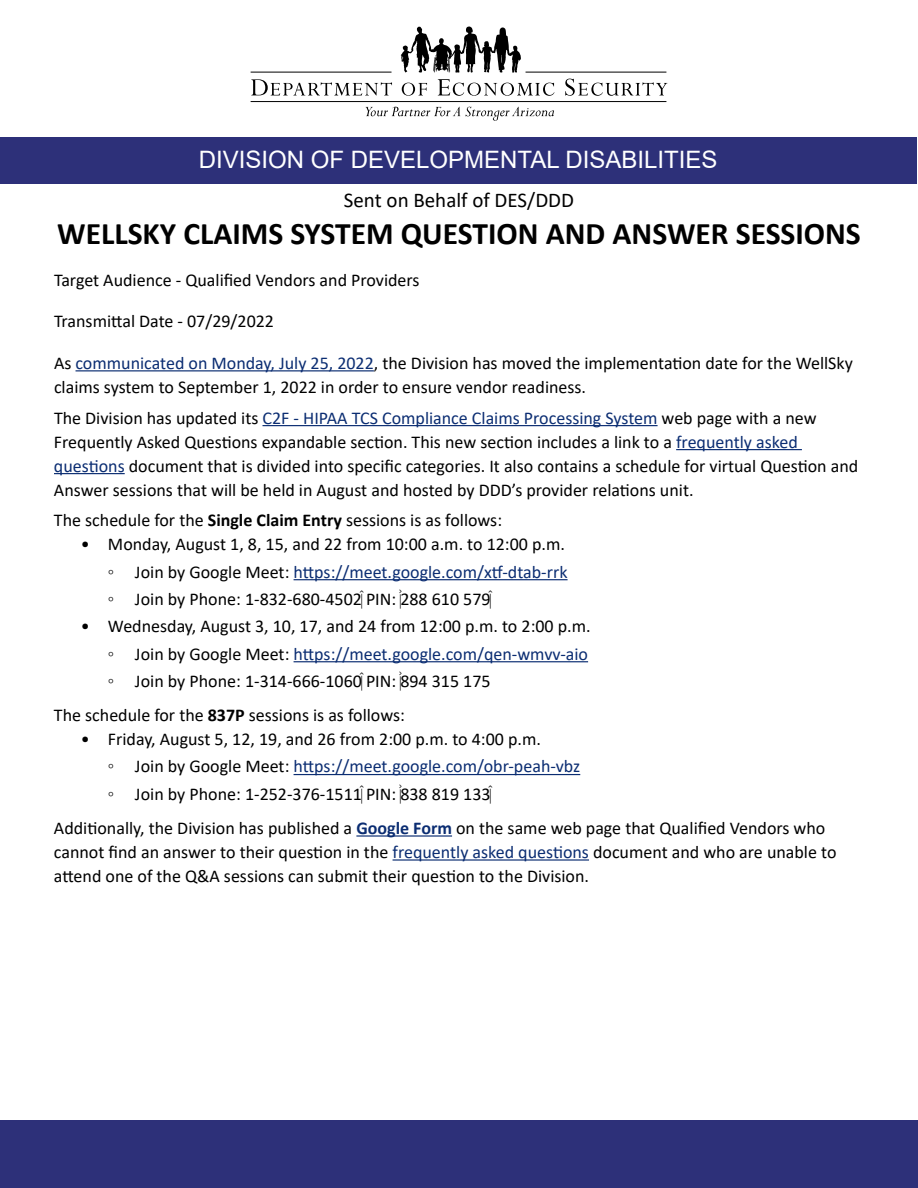
<style>
.page{position:relative;width:918px;height:1188px;background:#fff}
.page>*{position:absolute;margin:0;border:0;box-sizing:border-box;transform-origin:0 0}
.t1{font:700 31.5px "Calibri";color:#000}
.t2{font:24px "Arial";color:#fff}
.t3{font:21px "Calibri";color:#000}
.t4{font:18px/24px "Calibri";color:#000}
.s1{color:#0b2d72}
.s2{font-weight:700}
.s3{font-weight:700;color:#0b2d72}
</style>
<div class="page">
<div style="left:0;top:1120px;width:918px;height:68px;background:#2d3079"></div>
<div style="left:1px;top:138px;width:916px;height:46px;background:#2d3079"></div>
<svg style="left:251px;top:79px;width:141px;height:16px"></svg>
<svg style="left:366px;top:107px;width:188px;height:14px"></svg>
<svg style="left:401px;top:27px;width:120px;height:46px"></svg>
<svg style="left:402px;top:83px;width:25px;height:13px"></svg>
<svg style="left:438px;top:79px;width:116px;height:17px"></svg>
<svg style="left:565px;top:79px;width:102px;height:17px"></svg>
<hr style="left:251px;top:72px;width:141px;height:1px;background:#000">
<hr style="left:526px;top:72px;width:140px;height:1px;background:#000">
<hr style="left:251px;top:101px;width:415px;height:1px;background:#000">
<hr style="left:76px;top:370px;width:298px;height:1px;background:#0b2d72">
<hr style="left:263px;top:425px;width:395px;height:1px;background:#0b2d72">
<hr style="left:676px;top:449px;width:126px;height:1px;background:#0b2d72">
<hr style="left:54px;top:473px;width:71px;height:1px;background:#0b2d72">
<hr style="left:294px;top:579px;width:274px;height:1px;background:#0b2d72">
<hr style="left:294px;top:661px;width:294px;height:1px;background:#0b2d72">
<hr style="left:294px;top:774px;width:286px;height:1px;background:#0b2d72">
<hr style="left:356px;top:835px;width:96px;height:2px;background:#0b2d72">
<hr style="left:393px;top:859px;width:196px;height:2px;background:#0b2d72">
<h2 class="t2" style="left:199px;top:143px;width:520px">DIVISION OF DEVELOPMENTAL DISABILITIES</h2>
<p class="t3" style="left:344px;top:185px;width:232px">Sent on Behalf of DES/DDD</p>
<h1 class="t1" style="left:57px;top:212px;width:805px">WELLSKY CLAIMS SYSTEM QUESTION AND ANSWER SESSIONS</h1>
<p class="t4" style="left:54px;top:267px;width:367px">Target Audience - Qualified Vendors and Providers</p>
<p class="t4" style="left:54px;top:309px;width:222px">Transmittal Date - 07/29/2022</p>
<p class="t4" style="left:54px;top:350px;width:800px">As <span class="s1">communicated on Monday, July 25, 2022</span>, the Division has moved the implementation date for the WellSky claims system to September 1, 2022 in order to ensure vendor readiness.</p>
<p class="t4" style="left:54px;top:405px;width:806px">The Division has updated its <span class="s1">C2F - HIPAA TCS Compliance Claims Processing System</span> web page with a new Frequently Asked Questions expandable section. This new section includes a link to a <span class="s1">frequently asked questions</span> document that is divided into specific categories. It also contains a schedule for virtual Question and Answer sessions that will be held in August and hosted by DDD’s provider relations unit.</p>
<p class="t4" style="left:54px;top:508px;width:450px">The schedule for the <span class="s2">Single Claim Entry</span> sessions is as follows:</p>
<p class="t4" style="left:108px;top:530px;width:461px;line-height:27.3px;text-indent:-27px">• Monday, August 1, 8, 15, and 22 from 10:00 a.m. to 12:00 p.m. ◦ Join by Google Meet: <span class="s1">https://meet.google.com/xtf-dtab-rrk </span>◦ Join by Phone: 1-832-680-4502‬PIN: ‪288 610 579‬</p>
<p class="t4" style="left:108px;top:612px;width:484px;line-height:27.3px;text-indent:-27px">• Wednesday, August 3, 10, 17, and 24 from 12:00 p.m. to 2:00 p.m. ◦ Join by Google Meet: <span class="s1">https://meet.google.com/qen-wmvv-aio </span>◦ Join by Phone: 1-314-666-1060‬PIN: ‪894 315 175</p>
<p class="t4" style="left:54px;top:703px;width:352px">The schedule for the <span class="s2">837P</span> sessions is as follows:</p>
<p class="t4" style="left:108px;top:725px;width:474px;line-height:27.3px;text-indent:-27px">• Friday, August 5, 12, 19, and 26 from 2:00 p.m. to 4:00 p.m.<br>◦ Join by Google Meet: <span class="s1">https://meet.google.com/obr-peah-vbz </span>◦ Join by Phone: 1-252-376-1511‬PIN: ‪838 819 133‬</p>
<p class="t4" style="left:54px;top:815px;width:784px">Additionally, the Division has published a <span class="s3">Google Form</span> on the same web page that Qualified Vendors who cannot find an answer to their question in the <span class="s1">frequently asked questions</span> document and who are unable to attend one of the Q&amp;A sessions can submit their question to the Division.</p>
</div>
